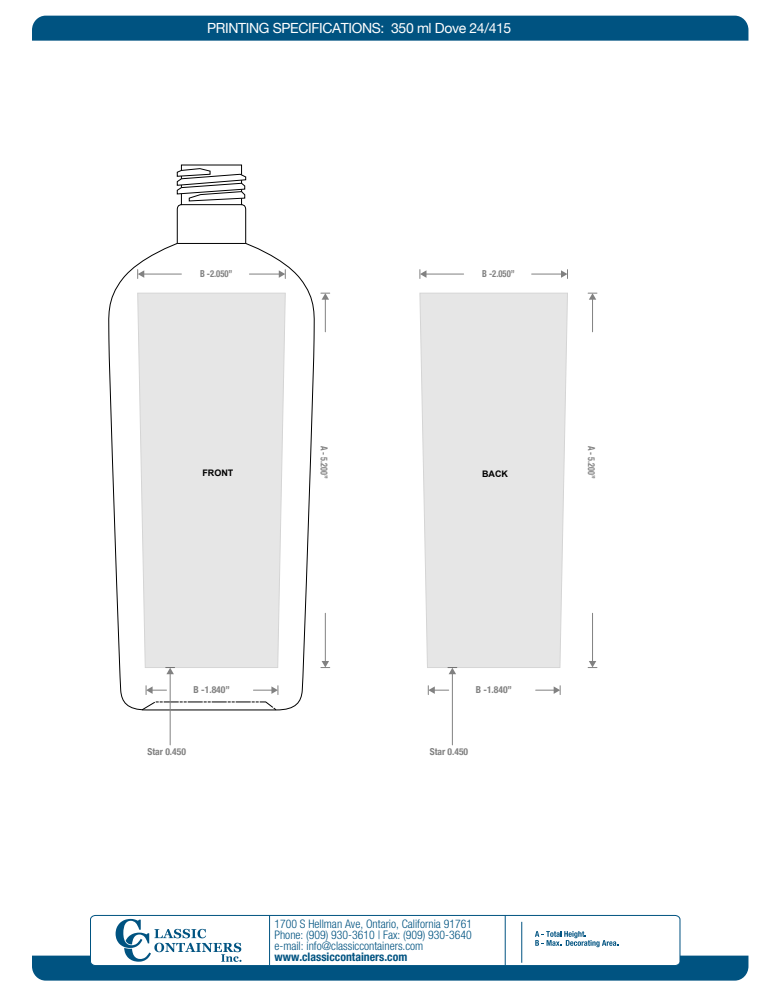
<style>
.page{position:relative;width:782px;height:1001px;background:#fff}
.page>*{position:absolute;margin:0;border:0;box-sizing:border-box;transform-origin:0 0}
.t1{font:14px "Helvetica Neue";letter-spacing:-.025em;color:#fff}
.t2{font:300 condensed 11.8px/10.9px "Helvetica Neue LT Pro";color:#005381;text-align:justify}
.t3{font:700 condensed 11.8px "Helvetica Neue LT Pro";color:#005381}
.t4{font:700 condensed 9.6px "Helvetica Neue";color:#818181}
.t5{font:700 condensed 9.6px "Helvetica Neue";color:#818181;scale:.85 1}
.t6{font:700 condensed 9.6px "Helvetica Neue";color:#818181;scale:.9 1}
.t7{font:700 9px "Arial";color:#000}
</style>
<div class="page">
<div style="left:32px;top:16px;width:716px;height:25px;background:#005381"></div>
<svg style="left:108px;top:164px;width:207px;height:547px"></svg>
<hr style="left:181px;top:204px;width:61px;height:1px;background:#000">
<hr style="left:177px;top:243px;width:69px;height:1px;background:#000">
<svg style="left:176px;top:168px;width:71px;height:34px"></svg>
<svg style="left:141px;top:701px;width:137px;height:10px"></svg>
<svg style="left:146px;top:686px;width:21px;height:9px"></svg>
<hr style="left:170px;top:673px;width:1px;height:72px;background:#818181">
<svg style="left:166px;top:668px;width:9px;height:6px"></svg>
<svg style="left:253px;top:686px;width:26px;height:9px"></svg>
<hr style="left:325px;top:299px;width:1px;height:33px;background:#818181">
<svg style="left:321px;top:293px;width:9px;height:7px"></svg>
<hr style="left:325px;top:613px;width:1px;height:49px;background:#818181">
<svg style="left:321px;top:661px;width:9px;height:7px"></svg>
<hr style="left:143px;top:274px;width:38px;height:1px;background:#818181">
<svg style="left:137px;top:270px;width:7px;height:9px"></svg>
<hr style="left:249px;top:274px;width:31px;height:1px;background:#818181">
<svg style="left:279px;top:270px;width:7px;height:9px"></svg>
<div style="left:137px;top:293px;width:149px;height:375px;background:#e6e6e6"></div>
<svg style="left:428px;top:686px;width:21px;height:9px"></svg>
<hr style="left:452px;top:673px;width:1px;height:72px;background:#818181">
<svg style="left:449px;top:668px;width:7px;height:6px"></svg>
<svg style="left:536px;top:686px;width:25px;height:9px"></svg>
<hr style="left:592px;top:299px;width:1px;height:33px;background:#818181">
<svg style="left:588px;top:293px;width:9px;height:7px"></svg>
<hr style="left:592px;top:613px;width:1px;height:49px;background:#818181">
<svg style="left:588px;top:661px;width:9px;height:7px"></svg>
<hr style="left:425px;top:274px;width:39px;height:1px;background:#818181">
<svg style="left:420px;top:270px;width:6px;height:9px"></svg>
<hr style="left:532px;top:274px;width:30px;height:1px;background:#818181">
<svg style="left:561px;top:270px;width:7px;height:9px"></svg>
<div style="left:419px;top:293px;width:149px;height:375px;background:#e6e6e6"></div>
<svg style="left:32px;top:915px;width:716px;height:66px"></svg>
<p class="t1" style="left:207px;top:16px;width:306px">PRINTING SPECIFICATIONS: 350 ml Dove 24/415</p>
<p class="t6" style="left:200px;top:265px;width:38px">B -2.050”</p>
<p class="t6" style="left:482px;top:265px;width:38px">B -2.050”</p>
<p class="t5" style="left:332px;top:446px;width:40px;rotate:90deg">A - 5.200”</p>
<p class="t7" style="left:202px;top:467px;width:33px">FRONT</p>
<p class="t7" style="left:482px;top:468px;width:28px">BACK</p>
<p class="t5" style="left:599px;top:446px;width:40px;rotate:90deg">A - 5.200”</p>
<p class="t4" style="left:194px;top:682px;width:38px">B -1.840”</p>
<p class="t4" style="left:148px;top:744px;width:40px">Star 0.450</p>
<p class="t4" style="left:476px;top:682px;width:38px">B -1.840”</p>
<p class="t4" style="left:430px;top:744px;width:40px">Star 0.450</p>
<p class="t2" style="left:274px;top:918px;width:199px">1700 S Hellman Ave, Ontario, California 91761<br>Phone: (909) 930-3610 | Fax: (909) 930-3640 e-mail: info@classiccontainers.com</p>
<p class="t3" style="left:274px;top:949px;width:134px">www.classiccontainers.com</p>
</div>
